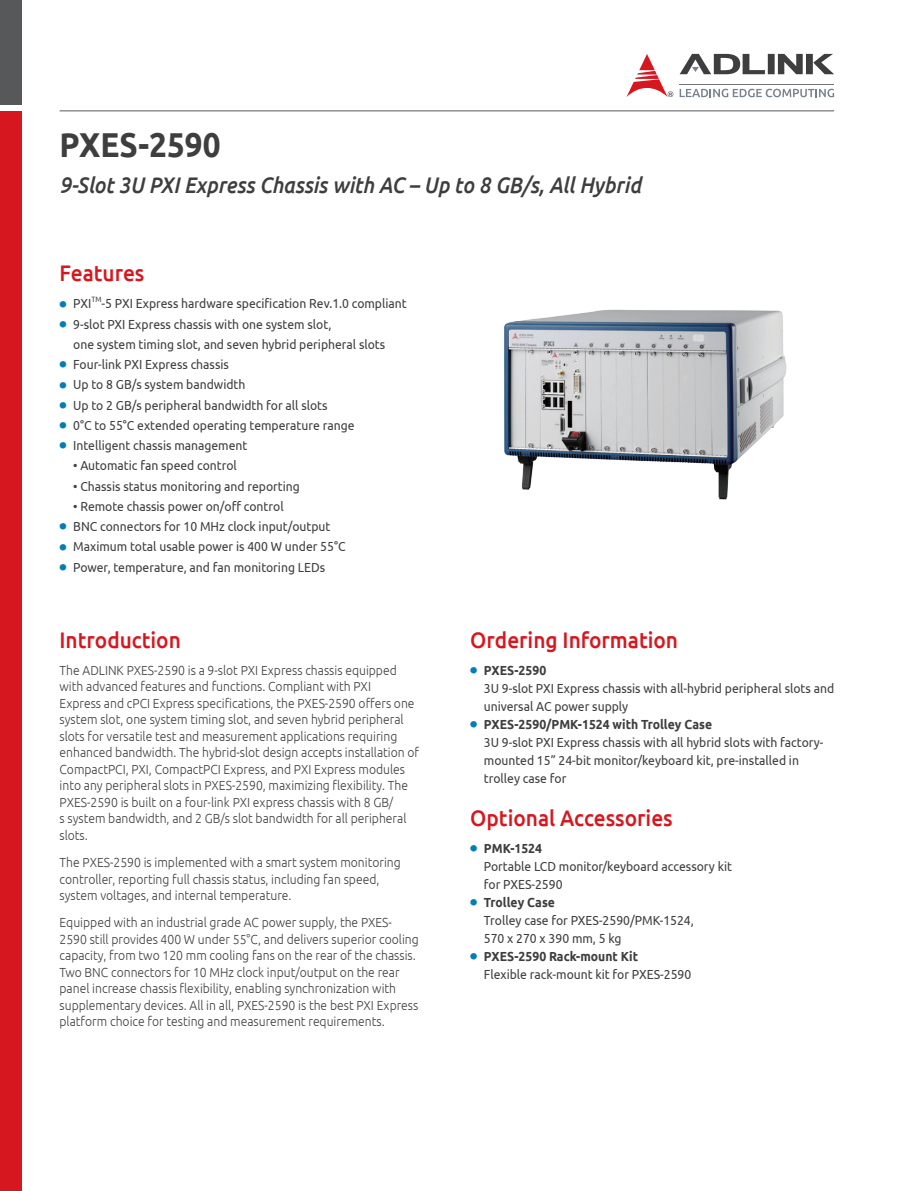
<style>
.page{position:relative;width:915px;height:1191px;background:#fff}
.page>*{position:absolute;margin:0;border:0;box-sizing:border-box;transform-origin:0 0}
.t1{font:700 34.5px "Ubuntu";color:#3e3e3f;scale:.91 1}
.t2{font:500 22.5px "Ubuntu";color:#d7171f;scale:.93 1}
.t3{font:italic 500 22.5px "Ubuntu";color:#3e3e3f;scale:.91 1}
.t4{font:300 13.2px/16.5px "Ubuntu";color:#3e3e3f;scale:.92 1}
.t5{font:13.2px/18px "Ubuntu";color:#3e3e3f;scale:.92 1}
.t6{font:7.65px "Ubuntu";color:#3e3e3f;scale:.92 1}
.s1{font-family:"Adobe Ming Std";font-weight:300;font-size:7.2px;color:#007fb4}
.s2{font-weight:700}
</style>
<div class="page">
<div style="left:0;top:111px;width:21px;height:1080px;background:#d7171f"></div>
<div style="left:0;top:0;width:21px;height:104px;background:#57585a"></div>
<img style="left:504px;top:309px;width:283px;height:191px">
<hr style="left:60px;top:110px;width:773px;height:1px;background:#57585a">
<svg style="left:679px;top:89px;width:154px;height:8px"></svg>
<svg style="left:680px;top:54px;width:153px;height:20px"></svg>
<svg style="left:626px;top:54px;width:47px;height:43px"></svg>
<hr style="left:679px;top:84px;width:154px;height:1px;background:#727477">
<h1 class="t1" style="left:60px;top:124px;width:178px">PXES-2590</h1>
<h2 class="t3" style="left:60px;top:171px;width:640px">9-Slot 3U PXI Express Chassis with AC – Up to 8 GB/s, All Hybrid</h2>
<h2 class="t2" style="left:60px;top:259px;width:93px">Features</h2>
<p class="t5" style="left:60px;top:294px;width:36px"><span class="s1">●</span> PXI</p>
<p class="t6" style="left:91px;top:295px;width:13px">TM</p>
<p class="t5" style="left:101px;top:294px;width:333px">-5 PXI Express hardware specification Rev.1.0 compliant</p>
<p class="t5" style="left:73px;top:313px;width:340px;line-height:20.2px;text-indent:-14px"><span class="s1">●</span> 9-slot PXI Express chassis with one system slot,<br>one system timing slot, and seven hybrid peripheral slots</p>
<p class="t5" style="left:60px;top:355px;width:185px"><span class="s1">●</span> Four-link PXI Express chassis</p>
<p class="t5" style="left:60px;top:375px;width:203px"><span class="s1">●</span> Up to 8 GB/s system bandwidth</p>
<p class="t5" style="left:60px;top:395px;width:293px"><span class="s1">●</span> Up to 2 GB/s peripheral bandwidth for all slots</p>
<p class="t5" style="left:60px;top:416px;width:322px"><span class="s1">●</span> 0°C to 55°C extended operating temperature range</p>
<p class="t5" style="left:60px;top:436px;width:205px"><span class="s1">●</span> Intelligent chassis management</p>
<p class="t5" style="left:73px;top:456px;width:179px">• Automatic fan speed control</p>
<p class="t5" style="left:73px;top:476px;width:248px">• Chassis status monitoring and reporting</p>
<p class="t5" style="left:73px;top:497px;width:230px">• Remote chassis power on/off control</p>
<p class="t5" style="left:60px;top:517px;width:296px"><span class="s1">●</span> BNC connectors for 10 MHz clock input/output</p>
<p class="t5" style="left:60px;top:537px;width:312px"><span class="s1">●</span> Maximum total usable power is 400 W under 55°C</p>
<p class="t5" style="left:60px;top:557px;width:290px"><span class="s1">●</span> Power, temperature, and fan monitoring LEDs</p>
<h2 class="t2" style="left:60px;top:625px;width:132px">Introduction</h2>
<p class="t4" style="left:60px;top:661px;width:392px">The ADLINK PXES-2590 is a 9-slot PXI Express chassis equipped with advanced features and functions. Compliant with PXI<br>Express and cPCI Express specifications, the PXES-2590 offers one system slot, one system timing slot, and seven hybrid peripheral slots for versatile test and measurement applications requiring enhanced bandwidth. The hybrid-slot design accepts installation of CompactPCI, PXI, CompactPCI Express, and PXI Express modules into any peripheral slots in PXES-2590, maximizing flexibility. The PXES-2590 is built on a four-link PXI express chassis with 8 GB/<br>s system bandwidth, and 2 GB/s slot bandwidth for all peripheral slots.</p>
<p class="t4" style="left:60px;top:853px;width:372px">The PXES-2590 is implemented with a smart system monitoring controller, reporting full chassis status, including fan speed, system voltages, and internal temperature.</p>
<p class="t4" style="left:60px;top:914px;width:392px">Equipped with an industrial grade AC power supply, the PXES-2590 still provides 400 W under 55°C, and delivers superior cooling capacity, from two 120 mm cooling fans on the rear of the chassis.<br>Two BNC connectors for 10 MHz clock input/output on the rear panel increase chassis flexibility, enabling synchronization with supplementary devices. All in all, PXES-2590 is the best PXI Express platform choice for testing and measurement requirements.</p>
<h2 class="t2" style="left:470px;top:625px;width:225px">Ordering Information</h2>
<p class="t5" style="left:483px;top:660px;width:382px;text-indent:-14px"><span class="s1">●</span> <span class="s2">PXES-2590<br></span>3U 9-slot PXI Express chassis with all-hybrid peripheral slots and universal AC power supply</p>
<p class="t5" style="left:483px;top:714px;width:370px;text-indent:-14px"><span class="s1">●</span> <span class="s2">PXES-2590/PMK-1524 with Trolley Case<br></span>3U 9-slot PXI Express chassis with all hybrid slots with factory&shy;mounted 15” 24-bit monitor/keyboard kit, pre-installed in trolley case for</p>
<h2 class="t2" style="left:470px;top:803px;width:219px">Optional Accessories</h2>
<p class="t5" style="left:483px;top:839px;width:271px;text-indent:-14px"><span class="s1">●</span> <span class="s2">PMK-1524<br></span>Portable LCD monitor/keyboard accessory kit for PXES-2590</p>
<p class="t5" style="left:483px;top:893px;width:229px;text-indent:-14px"><span class="s1">●</span> <span class="s2">Trolley Case<br></span>Trolley case for PXES-2590/PMK-1524,<br>570 x 270 x 390 mm, 5 kg</p>
<p class="t5" style="left:483px;top:947px;width:227px;text-indent:-14px"><span class="s1">●</span> <span class="s2">PXES-2590 Rack-mount Kit<br></span>Flexible rack-mount kit for PXES-2590</p>
</div>
